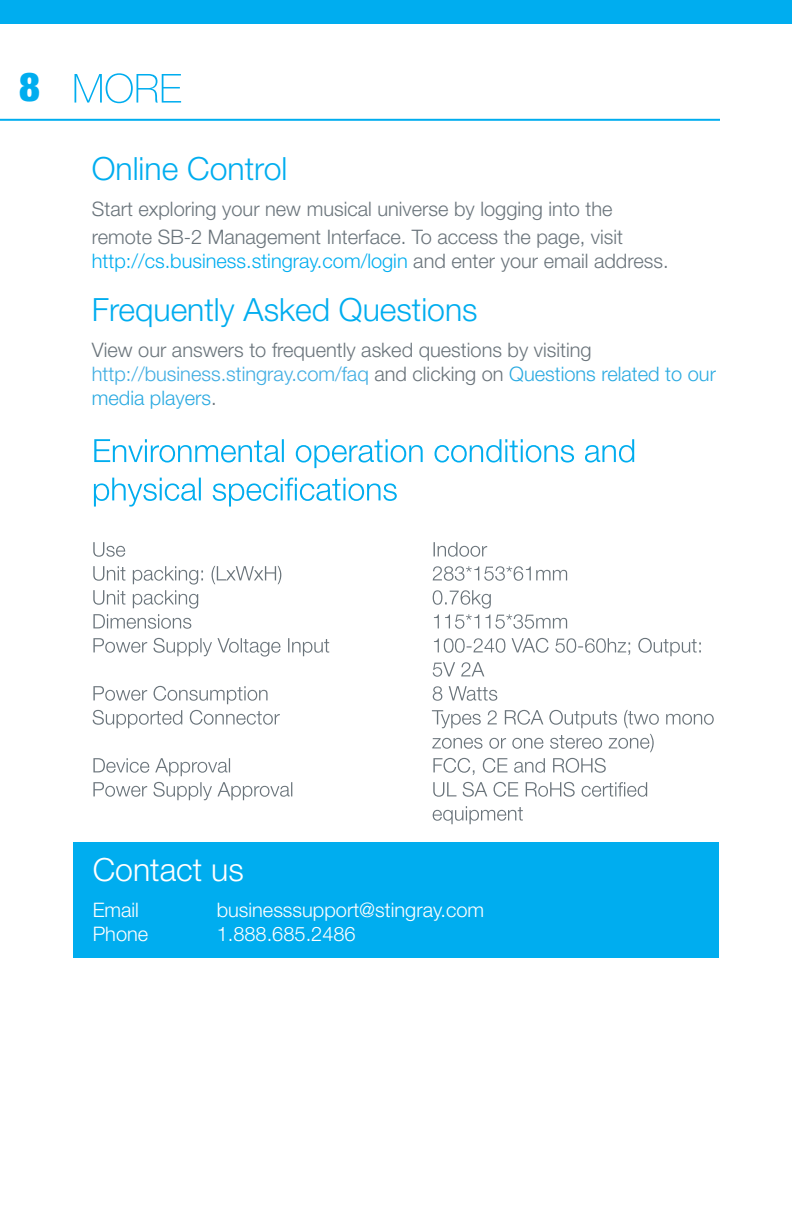
<style>
.page{position:relative;width:792px;height:1224px;background:#fff}
.page>*{position:absolute;margin:0;border:0;box-sizing:border-box;transform-origin:0 0}
.t1{font:900 condensed 40px "Helvetica Neue LT Pro";color:#00adef}
.Paragraph_Style_1{font:300 32px "Helvetica Neue LT Pro";color:#00adef}
.Title02{font:300 32px "Helvetica Neue LT Pro";color:#00adef}
.Title02-2{font:300 32px "Helvetica Neue LT Pro";color:#fff}
.Paragraph_Style_1-2{font:300 20px/24px "Helvetica Neue LT Pro";color:#6a747b}
.Paragraph_Style_1-3{font:300 20px "Helvetica Neue LT Pro";color:#00adef}
.Paragraph_Style_1-4{font:300 20px "Helvetica Neue LT Pro";color:#fff}
.s1{color:#6a747b}
.s2{color:#40ade2}
.s3{color:#2baae1}
</style>
<div class="page">
<div style="left:0;top:0;width:792px;height:24px;background:#00adef"></div>
<div style="left:73px;top:842px;width:646px;height:116px;background:#00adef"></div>
<svg style="left:75px;top:73px;width:106px;height:30px"></svg>
<hr style="left:0;top:119px;width:720px;height:2px;background:#00adef">
<svg style="left:433px;top:806px;width:90px;height:18px"></svg>
<svg style="left:93px;top:782px;width:554px;height:18px"></svg>
<svg style="left:93px;top:758px;width:513px;height:18px"></svg>
<svg style="left:432px;top:734px;width:222px;height:18px"></svg>
<svg style="left:93px;top:710px;width:621px;height:18px"></svg>
<svg style="left:93px;top:686px;width:404px;height:18px"></svg>
<svg style="left:93px;top:638px;width:608px;height:39px"></svg>
<svg style="left:93px;top:566px;width:474px;height:63px"></svg>
<svg style="left:93px;top:542px;width:394px;height:15px"></svg>
<svg style="left:94px;top:478px;width:303px;height:29px"></svg>
<svg style="left:94px;top:439px;width:540px;height:29px"></svg>
<h1 class="t1" style="left:19px;top:62px;width:22px">8</h1>
<p class="Title02" style="left:92px;top:149px;width:197px">Online Control</p>
<p class="Paragraph_Style_1-2" style="left:92px;top:197px;width:522px">Start exploring your new musical universe by logging into the</p>
<p class="Paragraph_Style_1-2" style="left:92px;top:225px;width:533px">remote SB-2 Management Interface. To access the page, visit</p>
<p class="Paragraph_Style_1-3" style="left:92px;top:249px;width:578px">http://cs.business.stingray.com/login <span class="s1">and enter your email address.</span></p>
<p class="Paragraph_Style_1" style="left:92px;top:290px;width:387px">Frequently Asked Questions</p>
<p class="Paragraph_Style_1-2" style="left:92px;top:338px;width:626px">View our answers to frequently asked questions by visiting <span class="s2">http://business.stingray.com/faq</span> and clicking on <span class="s3">Questions related to our media players</span>.</p>
<p class="Title02-2" style="left:93px;top:850px;width:153px">Contact us</p>
<p class="Paragraph_Style_1-4" style="left:93px;top:898px;width:48px">Email</p>
<p class="Paragraph_Style_1-4" style="left:217px;top:898px;width:269px">businesssupport@stingray.com</p>
<p class="Paragraph_Style_1-4" style="left:93px;top:922px;width:57px">Phone</p>
<p class="Paragraph_Style_1-4" style="left:217px;top:922px;width:140px">1.888.685.2486</p>
</div>
